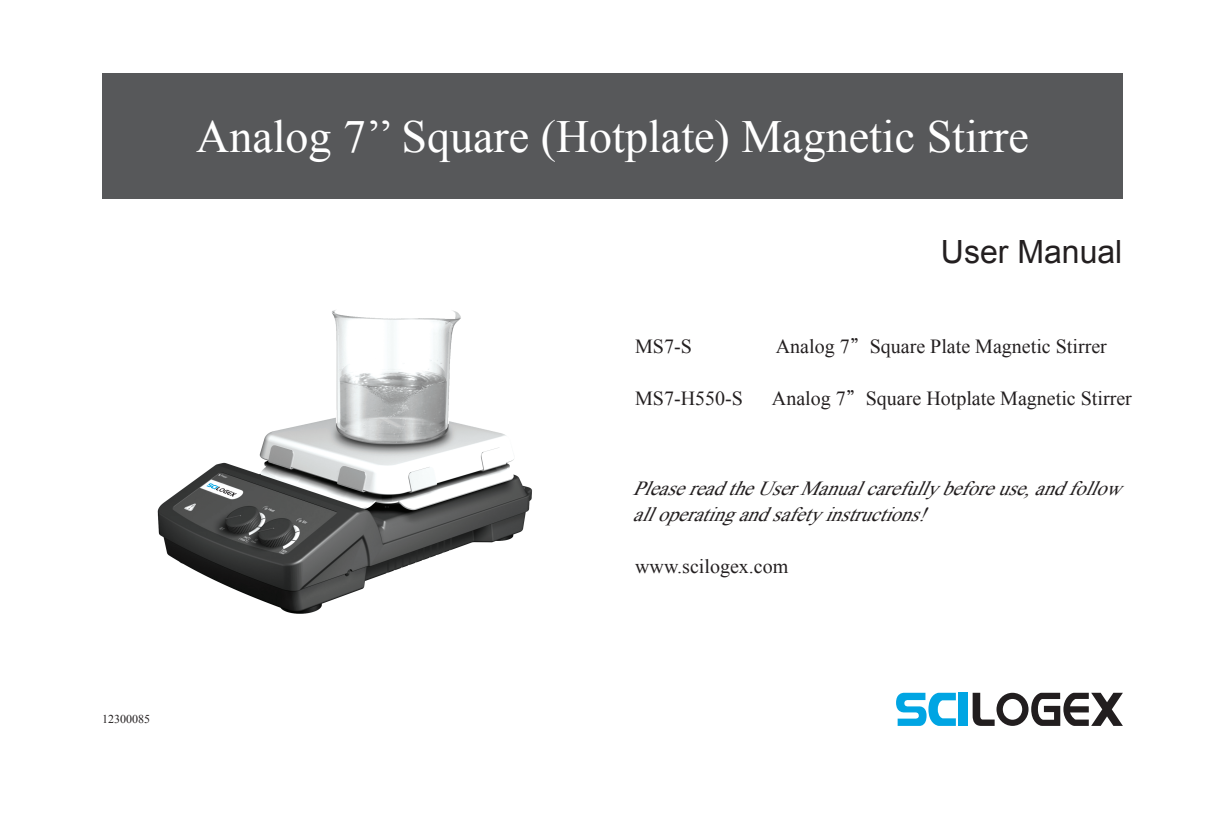
<style>
.page{position:relative;width:1225px;height:828px;background:#fff}
.page>*{position:absolute;margin:0;border:0;box-sizing:border-box;transform-origin:0 0}
.t1{font:46px "Times New Roman";color:#fff}
.t2{font:32px "Arial";color:#231f20}
.t3{font:20px "Times New Roman";color:#231f20}
.t4{font:italic 20px/26px "Times New Roman";color:#231f20}
.t5{font:12px "Times New Roman";color:#231f20}
.s1{font-family:"H Ya 1 gj"}
</style>
<div class="page">
<div style="left:102px;top:74px;width:1021px;height:125px;background:#57585a"></div>
<img style="left:157px;top:310px;width:375px;height:304px">
<svg style="left:896px;top:693px;width:60px;height:33px"></svg>
<div style="left:959px;top:693px;width:9px;height:33px;background:#00a5e3"></div>
<svg style="left:972px;top:693px;width:151px;height:33px"></svg>
<h1 class="t1" style="left:196px;top:105px;width:834px">Analog 7’’ Square (Hotplate) Magnetic Stirre</h1>
<h2 class="t2" style="left:941px;top:231px;width:183px">User Manual</h2>
<p class="t3" style="left:635px;top:333px;width:58px">MS7-S</p>
<p class="t3" style="left:776px;top:333px;width:333px">Analog 7<span class="s1">”</span>Square Plate Magnetic Stirrer</p>
<p class="t3" style="left:635px;top:385px;width:109px">MS7-H550-S</p>
<p class="t3" style="left:772px;top:385px;width:361px">Analog 7<span class="s1">”</span>Square Hotplate Magnetic Stirrer</p>
<p class="t4" style="left:632px;top:475px;width:501px">Please read the User Manual carefully before use, and follow all operating and safety instructions!</p>
<p class="t3" style="left:635px;top:553px;width:155px">www.scilogex.com</p>
<p class="t5" style="left:102px;top:711px;width:50px">12300085</p>
</div>
